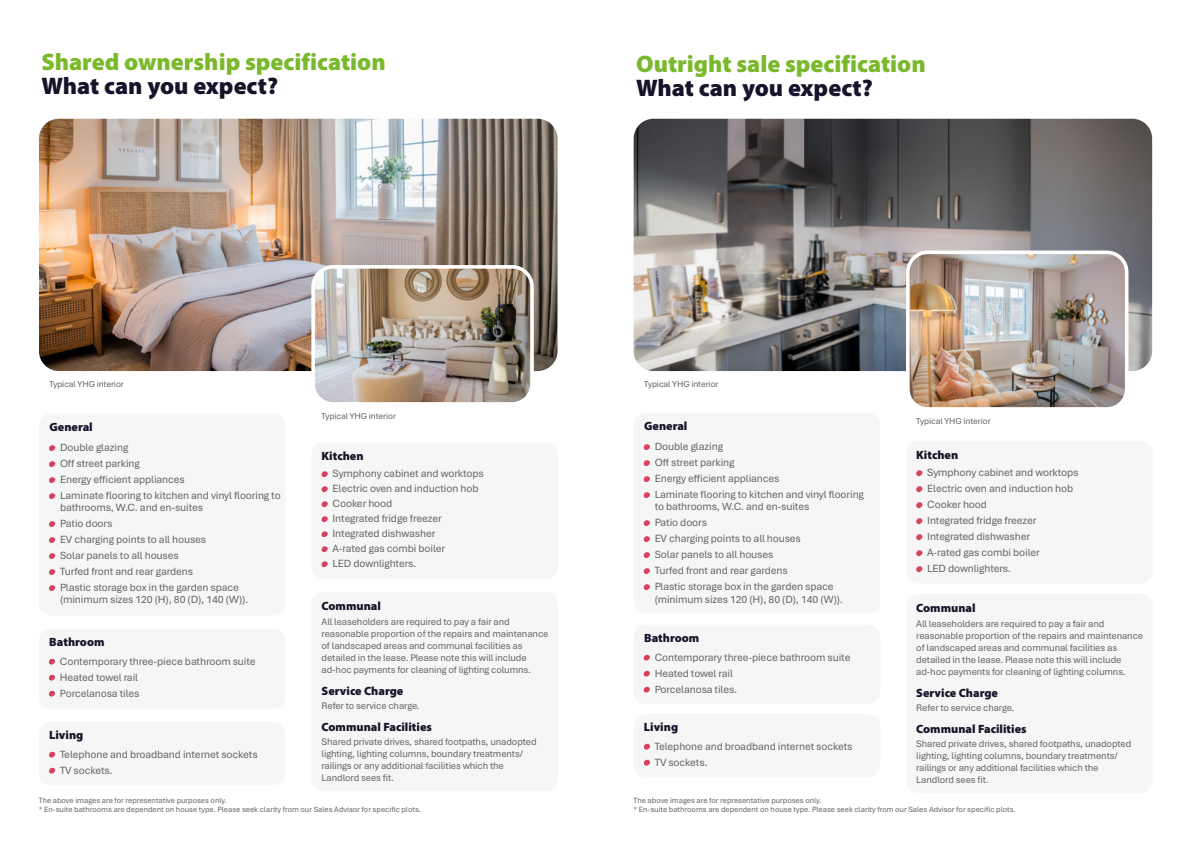
<style>
.page{position:relative;width:1191px;height:842px;background:#fff}
.page>*{position:absolute;margin:0;border:0;box-sizing:border-box;transform-origin:0 0}
.t1{font:900 24px "Myriad Pro";color:#7ab92b}
.t2{font:900 24px "Myriad Pro";color:#15142a}
.t3{font:900 12px "Myriad Pro";color:#15142a}
.t4{font:11px/16px "Aptos";letter-spacing:-.01em;color:#646363}
.t5{font:10px/12px "Aptos";letter-spacing:-.01em;color:#646363}
.t6{font:9px "Aptos";letter-spacing:-.01em;color:#646363}
.t7{font:8px/9px "Aptos";color:#646363}
</style>
<div class="page">
<img style="left:633px;top:119px;width:519px;height:252px">
<div style="left:633px;top:413px;width:247px;height:201px;background:#f6f6f6;border-radius:12px"></div>
<div style="left:633px;top:625px;width:247px;height:79px;background:#f6f6f6;border-radius:12px"></div>
<div style="left:906px;top:441px;width:246px;height:143px;background:#f6f6f6;border-radius:12px"></div>
<svg style="left:643px;top:444px;width:7px;height:6px"></svg>
<svg style="left:643px;top:460px;width:7px;height:6px"></svg>
<svg style="left:643px;top:476px;width:7px;height:6px"></svg>
<svg style="left:643px;top:492px;width:7px;height:6px"></svg>
<svg style="left:643px;top:520px;width:7px;height:6px"></svg>
<svg style="left:643px;top:536px;width:7px;height:6px"></svg>
<svg style="left:643px;top:552px;width:7px;height:6px"></svg>
<svg style="left:643px;top:568px;width:7px;height:6px"></svg>
<svg style="left:643px;top:584px;width:7px;height:6px"></svg>
<svg style="left:643px;top:654px;width:7px;height:7px"></svg>
<svg style="left:643px;top:670px;width:7px;height:7px"></svg>
<svg style="left:643px;top:686px;width:7px;height:7px"></svg>
<svg style="left:916px;top:470px;width:6px;height:6px"></svg>
<svg style="left:916px;top:486px;width:6px;height:6px"></svg>
<svg style="left:916px;top:502px;width:6px;height:6px"></svg>
<svg style="left:916px;top:518px;width:6px;height:6px"></svg>
<svg style="left:916px;top:534px;width:6px;height:6px"></svg>
<svg style="left:916px;top:550px;width:6px;height:6px"></svg>
<svg style="left:916px;top:566px;width:6px;height:6px"></svg>
<div style="left:633px;top:714px;width:247px;height:63px;background:#f6f6f6;border-radius:12px"></div>
<svg style="left:643px;top:743px;width:7px;height:7px"></svg>
<svg style="left:643px;top:759px;width:7px;height:7px"></svg>
<div style="left:906px;top:594px;width:246px;height:199px;background:#f6f6f6;border-radius:12px"></div>
<img style="left:907px;top:252px;width:219px;height:154px">
<div style="left:906px;top:250px;width:222px;height:161px;border:4px solid #fff;border-radius:20px"></div>
<img style="left:39px;top:119px;width:518px;height:252px">
<div style="left:39px;top:414px;width:246px;height:202px;background:#f6f6f6;border-radius:12px"></div>
<div style="left:39px;top:629px;width:246px;height:80px;background:#f6f6f6;border-radius:12px"></div>
<div style="left:311px;top:442px;width:247px;height:137px;background:#f6f6f6;border-radius:12px"></div>
<svg style="left:49px;top:445px;width:6px;height:6px"></svg>
<svg style="left:49px;top:461px;width:6px;height:6px"></svg>
<svg style="left:49px;top:477px;width:6px;height:6px"></svg>
<svg style="left:49px;top:493px;width:6px;height:6px"></svg>
<svg style="left:49px;top:521px;width:6px;height:6px"></svg>
<svg style="left:49px;top:537px;width:6px;height:6px"></svg>
<svg style="left:49px;top:553px;width:6px;height:6px"></svg>
<svg style="left:49px;top:569px;width:6px;height:6px"></svg>
<svg style="left:49px;top:585px;width:6px;height:6px"></svg>
<svg style="left:49px;top:658px;width:6px;height:7px"></svg>
<svg style="left:49px;top:674px;width:6px;height:7px"></svg>
<svg style="left:49px;top:690px;width:6px;height:7px"></svg>
<svg style="left:321px;top:471px;width:7px;height:6px"></svg>
<svg style="left:321px;top:486px;width:7px;height:6px"></svg>
<svg style="left:321px;top:501px;width:7px;height:6px"></svg>
<svg style="left:321px;top:516px;width:7px;height:6px"></svg>
<svg style="left:321px;top:531px;width:7px;height:6px"></svg>
<svg style="left:321px;top:546px;width:7px;height:6px"></svg>
<svg style="left:321px;top:561px;width:7px;height:6px"></svg>
<div style="left:39px;top:722px;width:246px;height:63px;background:#f6f6f6;border-radius:12px"></div>
<svg style="left:49px;top:751px;width:6px;height:7px"></svg>
<svg style="left:49px;top:767px;width:6px;height:7px"></svg>
<div style="left:311px;top:592px;width:247px;height:199px;background:#f6f6f6;border-radius:12px"></div>
<img style="left:313px;top:267px;width:219px;height:134px">
<div style="left:311px;top:265px;width:223px;height:141px;border:4px solid #fff;border-radius:20px"></div>
<h1 class="t1" style="left:41px;top:46px;width:346px">Shared ownership specification</h1>
<h1 class="t2" style="left:41px;top:70px;width:238px">What can you expect?</h1>
<h1 class="t1" style="left:636px;top:48px;width:291px">Outright sale specification</h1>
<h1 class="t2" style="left:636px;top:72px;width:238px">What can you expect?</h1>
<p class="t6" style="left:49px;top:378px;width:76px">Typical YHG interior</p>
<p class="t6" style="left:644px;top:378px;width:76px">Typical YHG interior</p>
<p class="t3" style="left:49px;top:419px;width:45px">General</p>
<p class="t4" style="left:60px;top:439px;width:222px">Double glazing<br>Off street parking<br>Energy efficient appliances<br>Laminate flooring to kitchen and vinyl flooring to</p>
<p class="t4" style="left:60px;top:499px;width:180px">bathrooms, W.C. and en-suites<br>Patio doors<br>EV charging points to all houses<br>Solar panels to all houses<br>Turfed front and rear gardens<br>Plastic storage box in the garden space</p>
<p class="t4" style="left:60px;top:591px;width:190px">(minimum sizes 120 (H), 80 (D), 140 (W)).</p>
<p class="t6" style="left:321px;top:410px;width:76px">Typical YHG interior</p>
<p class="t3" style="left:321px;top:448px;width:44px">Kitchen</p>
<p class="t4" style="left:332px;top:466px;width:153px;line-height:15px">Symphony cabinet and worktops<br>Electric oven and induction hob<br>Cooker hood<br>Integrated fridge freezer<br>Integrated dishwasher<br>A-rated gas combi boiler<br>LED downlighters.</p>
<p class="t3" style="left:321px;top:598px;width:61px">Communal</p>
<p class="t3" style="left:644px;top:418px;width:45px">General</p>
<p class="t4" style="left:654px;top:438px;width:211px">Double glazing<br>Off street parking<br>Energy efficient appliances<br>Laminate flooring to kitchen and vinyl flooring</p>
<p class="t4" style="left:654px;top:498px;width:180px">to bathrooms, W.C. and en-suites<br>Patio doors<br>EV charging points to all houses<br>Solar panels to all houses<br>Turfed front and rear gardens<br>Plastic storage box in the garden space</p>
<p class="t4" style="left:654px;top:591px;width:190px">(minimum sizes 120 (H), 80 (D), 140 (W)).</p>
<p class="t6" style="left:916px;top:415px;width:76px">Typical YHG interior</p>
<p class="t3" style="left:916px;top:447px;width:44px">Kitchen</p>
<p class="t4" style="left:927px;top:464px;width:153px">Symphony cabinet and worktops<br>Electric oven and induction hob<br>Cooker hood<br>Integrated fridge freezer<br>Integrated dishwasher<br>A-rated gas combi boiler<br>LED downlighters.</p>
<p class="t3" style="left:916px;top:600px;width:61px">Communal</p>
<p class="t3" style="left:49px;top:634px;width:57px">Bathroom</p>
<p class="t4" style="left:60px;top:653px;width:197px">Contemporary three-piece bathroom suite<br>Heated towel rail<br>Porcelanosa tiles</p>
<p class="t3" style="left:49px;top:727px;width:36px">Living</p>
<p class="t4" style="left:60px;top:745px;width:199px">Telephone and broadband internet sockets<br>TV sockets.</p>
<p class="t5" style="left:321px;top:615px;width:228px">All leaseholders are required to pay a fair and reasonable proportion of the repairs and maintenance of landscaped areas and communal facilities as detailed in the lease. Please note this will include ad-hoc payments for cleaning of lighting columns.</p>
<p class="t3" style="left:321px;top:683px;width:83px">Service Charge</p>
<p class="t5" style="left:321px;top:699px;width:100px">Refer to service charge.</p>
<p class="t3" style="left:321px;top:719px;width:112px">Communal Facilities</p>
<p class="t5" style="left:321px;top:735px;width:217px">Shared private drives, shared footpaths, unadopted lighting, lighting columns, boundary treatments/ railings or any additional facilities which the Landlord sees fit.</p>
<p class="t3" style="left:644px;top:630px;width:57px">Bathroom</p>
<p class="t4" style="left:654px;top:649px;width:197px">Contemporary three-piece bathroom suite<br>Heated towel rail<br>Porcelanosa tiles.</p>
<p class="t3" style="left:644px;top:719px;width:36px">Living</p>
<p class="t4" style="left:655px;top:737px;width:199px">Telephone and broadband internet sockets<br>TV sockets.</p>
<p class="t5" style="left:916px;top:617px;width:228px">All leaseholders are required to pay a fair and reasonable proportion of the repairs and maintenance of landscaped areas and communal facilities as detailed in the lease. Please note this will include ad-hoc payments for cleaning of lighting columns.</p>
<p class="t3" style="left:916px;top:685px;width:83px">Service Charge</p>
<p class="t5" style="left:916px;top:701px;width:100px">Refer to service charge.</p>
<p class="t3" style="left:916px;top:721px;width:112px">Communal Facilities</p>
<p class="t5" style="left:916px;top:737px;width:217px">Shared private drives, shared footpaths, unadopted lighting, lighting columns, boundary treatments/ railings or any additional facilities which the Landlord sees fit.</p>
<p class="t7" style="left:39px;top:796px;width:384px">The above images are for representative purposes only.<br>* En-suite bathrooms are dependent on house type. Please seek clarity from our Sales Advisor for specific plots.</p>
<p class="t7" style="left:633px;top:796px;width:384px">The above images are for representative purposes only.<br>* En-suite bathrooms are dependent on house type. Please seek clarity from our Sales Advisor for specific plots.</p>
</div>
